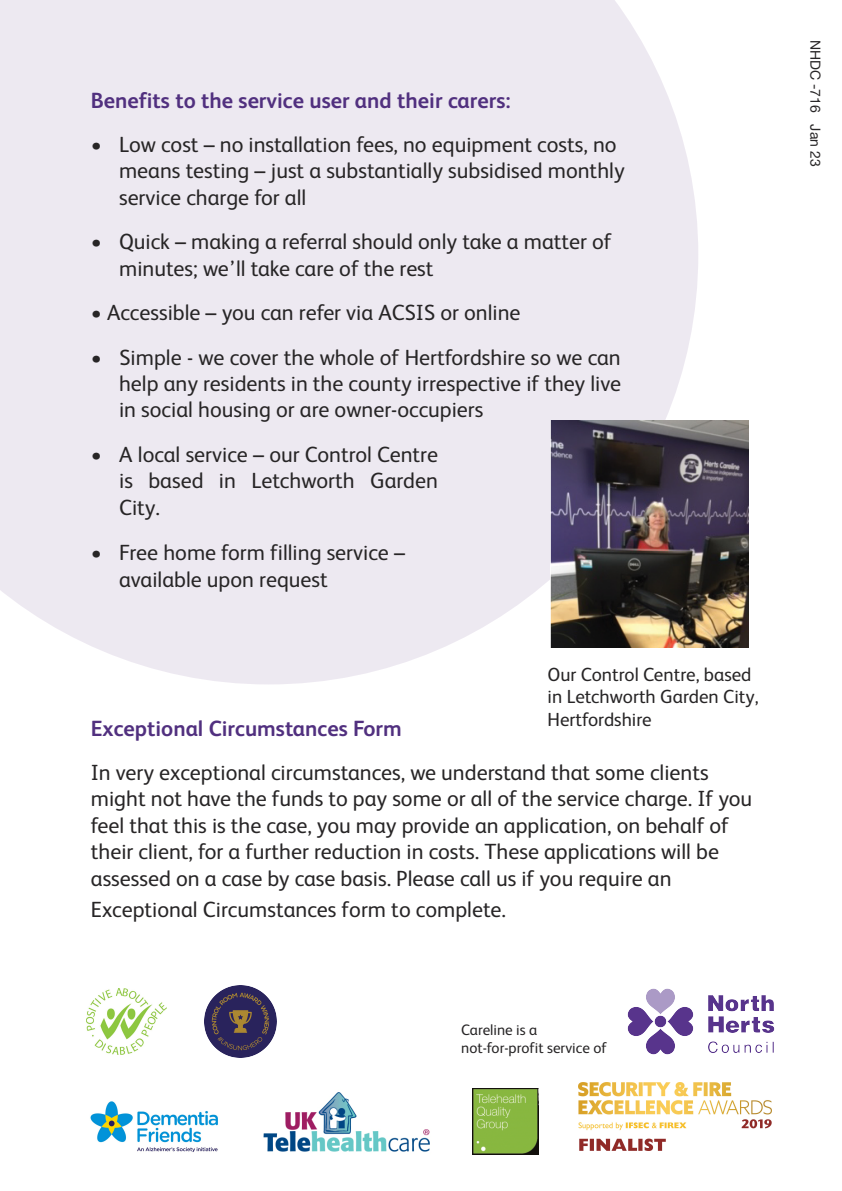
<style>
.page{position:relative;width:842px;height:1191px;background:#fff}
.page>*{position:absolute;margin:0;border:0;box-sizing:border-box;transform-origin:0 0}
.t1{font:22px/26.4px "FS Albert";color:#272526}
.t2{font:700 22px "FS Albert";color:#51307f}
.t3{font:19px/22.8px "FS Albert";color:#272526}
.t4{font:15.2px/18.2px "FS Albert";color:#272526}
.t5{font:14px "Helvetica Neue";color:#272526}
</style>
<div class="page">
<div style="left:0;top:0;width:698px;height:684px;background:#ede9f1"></div>
<img style="left:627px;top:988px;width:148px;height:67px">
<img style="left:205px;top:985px;width:72px;height:72px">
<img style="left:90px;top:1101px;width:128px;height:51px">
<img style="left:263px;top:1092px;width:167px;height:60px">
<img style="left:472px;top:1088px;width:67px;height:66px">
<img style="left:87px;top:988px;width:80px;height:66px">
<img style="left:578px;top:1082px;width:193px;height:68px">
<img style="left:550px;top:421px;width:198px;height:226px">
<p class="t2" style="left:91px;top:87px;width:421px">Benefits to the service user and their carers:</p>
<p class="t1" style="left:119px;top:131px;width:507px;text-indent:-28px">• Low cost – no installation fees, no equipment costs, no means testing – just a substantially subsidised monthly service charge for all</p>
<p class="t1" style="left:119px;top:228px;width:494px;text-indent:-28px">• Quick – making a referral should only take a matter of minutes; we’ll take care of the rest</p>
<p class="t1" style="left:91px;top:299px;width:431px">• Accessible – you can refer via ACSIS or online</p>
<p class="t1" style="left:119px;top:344px;width:503px;text-align:justify;text-indent:-28px">• Simple - we cover the whole of Hertfordshire so we can help any residents in the county irrespective if they live in social housing or are owner-occupiers</p>
<p class="t1" style="left:119px;top:441px;width:320px;text-align:justify;text-indent:-28px">• A local service – our Control Centre is based in Letchworth Garden City.</p>
<p class="t1" style="left:119px;top:539px;width:287px;text-indent:-28px">• Free home form filling service – available upon request</p>
<p class="t3" style="left:548px;top:662px;width:212px">Our Control Centre, based in Letchworth Garden City,<br>Hertfordshire</p>
<p class="t2" style="left:91px;top:715px;width:312px">Exceptional Circumstances Form</p>
<p class="t1" style="left:91px;top:759px;width:663px">In very exceptional circumstances, we understand that some clients might not have the funds to pay some or all of the service charge. If you feel that this is the case, you may provide an application, on behalf of their client, for a further reduction in costs. These applications will be assessed on a case by case basis. Please call us if you require an</p>
<p class="t1" style="left:91px;top:896px;width:417px">Exceptional Circumstances form to complete.</p>
<p class="t4" style="left:461px;top:1020px;width:147px">Careline is a not-for-profit service of</p>
<p class="t5" style="left:820px;top:40px;width:128px;rotate:90deg">NHDC -716 Jan 23</p>
</div>
